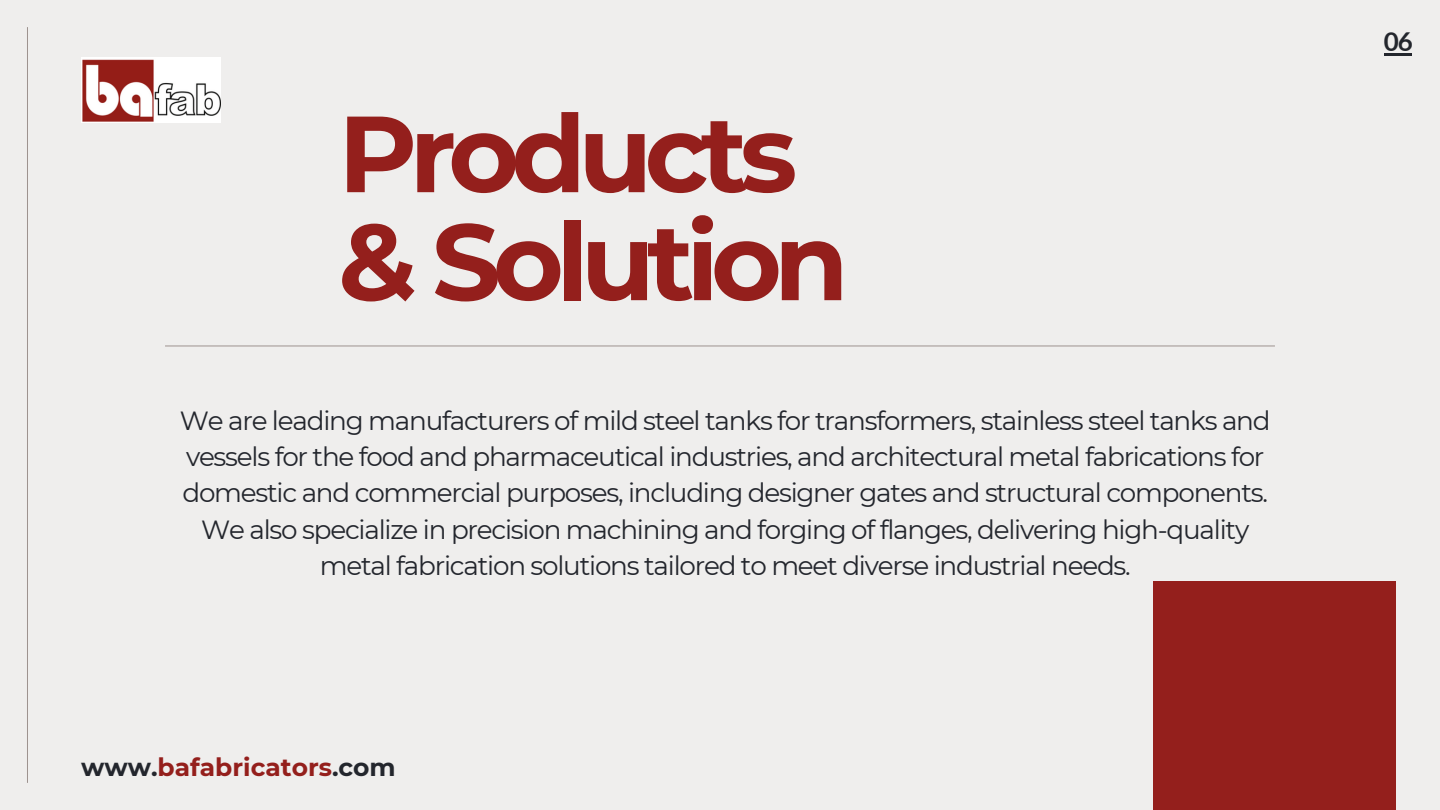
<style>
.page{position:relative;width:1440px;height:810px;background:#efeeed}
.page>*{position:absolute;margin:0;border:0;box-sizing:border-box;transform-origin:0 0}
.t1{font:700 108px/108px "Montserrat";letter-spacing:-.07em;color:#941f1c}
.t2{font:26.2px/36.3px "Montserrat";letter-spacing:-.045em;color:#23262d;text-align:center}
.t3{font:700 26px "Lato";color:#23262d}
.t4{font:700 24.9px "Montserrat";color:#941f1c}
.s1{color:#23262d}
</style>
<div class="page">
<hr style="left:27px;top:27px;width:1px;height:756px;background:#9d938f">
<hr style="left:165px;top:346px;width:1110px;height:1px;background:#9d938f">
<img style="left:81px;top:58px;width:139px;height:64px">
<hr style="left:1384px;top:53px;width:28px;height:2px;background:#23262d">
<div style="left:1153px;top:581px;width:243px;height:229px;background:#941f1c"></div>
<p class="t1" style="left:338px;top:99px;width:512px">Products &amp; Solution</p>
<h1 class="t2" style="left:180px;top:402px;width:1092px">We are leading manufacturers of mild steel tanks for transformers, stainless steel tanks and vessels for the food and pharmaceutical industries, and architectural metal fabrications for domestic and commercial purposes, including designer gates and structural components.<br>We also specialize in precision machining and forging of flanges, delivering high-quality metal fabrication solutions tailored to meet diverse industrial needs.</h1>
<p class="t4" style="left:81px;top:752px;width:316px"><span class="s1">www.</span>bafabricators<span class="s1">.com</span></p>
<p class="t3" style="left:1384px;top:26px;width:30px">06</p>
</div>
